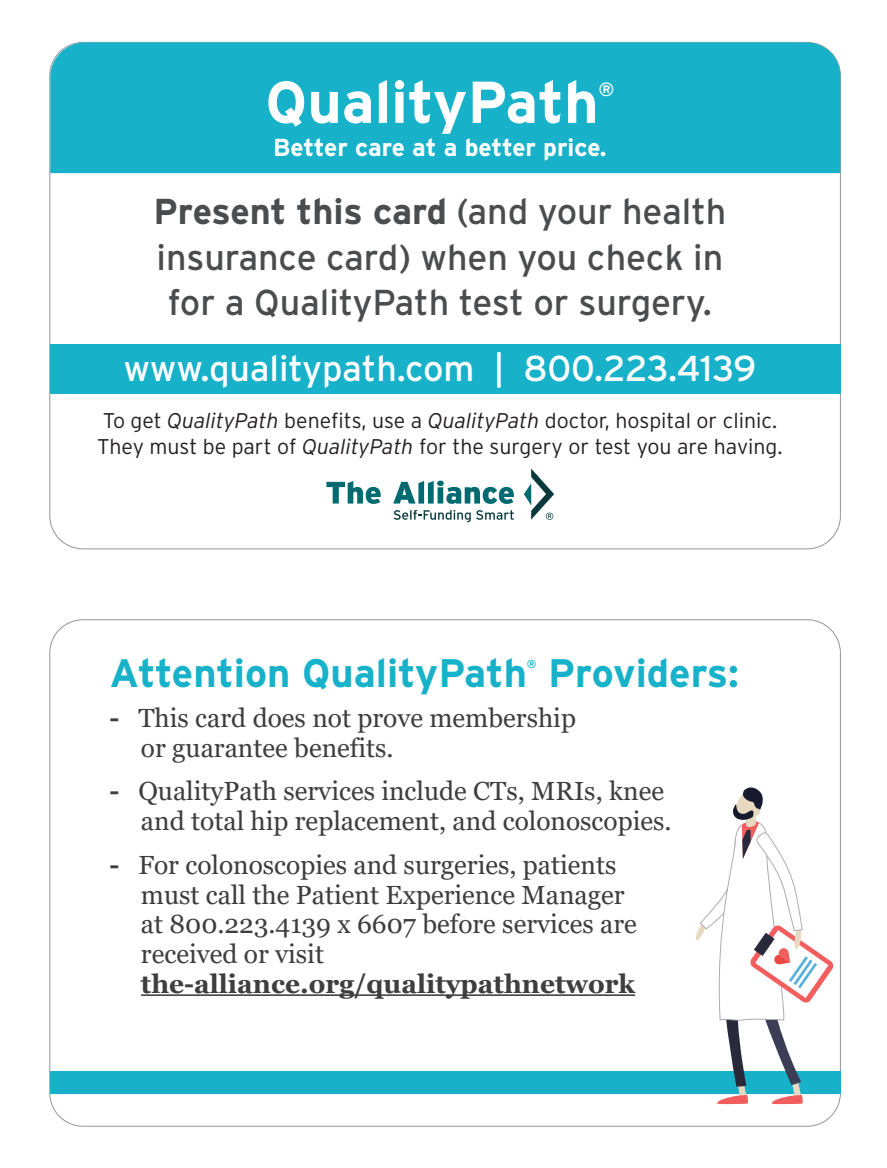
<style>
.page{position:relative;width:887px;height:1168px;background:#fff}
.page>*{position:absolute;margin:0;border:0;box-sizing:border-box;transform-origin:0 0}
.t1{font:700 58.98px "Interstate";color:#fff}
.t2{font:700 39.73px "Interstate";color:#17b2c9}
.t3{font:36.05px/45.9px "Interstate";letter-spacing:-.005em;color:#4b4c4d;text-align:center}
.t4{font:36.05px "Interstate";letter-spacing:-.005em;color:#fff}
.t5{font:26.25px/29.8px "Georgia";color:#3e3e3f}
.t6{font:700 26.25px "Georgia";color:#3e3e3f}
.t7{font:700 24.5px "Interstate";letter-spacing:-.005em;color:#fff}
.t8{font:300 21.35px/26.2px "Interstate";color:#231f20}
.t9{font:700 19.07px "Interstate";color:#fff}
.t10{font:700 11.55px "Interstate";color:#17b2c9}
.s1{font-weight:700}
.s2{font-style:italic}
</style>
<div class="page">
<div style="left:50px;top:42px;width:789px;height:131px;background:#17b2c9"></div>
<div style="left:50px;top:345px;width:789px;height:49px;background:#17b2c9"></div>
<div style="left:50px;top:1071px;width:789px;height:22px;background:#17b2c9"></div>
<svg style="left:693px;top:787px;width:140px;height:317px"></svg>
<svg style="left:524px;top:468px;width:30px;height:52px"></svg>
<svg style="left:326px;top:481px;width:54px;height:23px"></svg>
<svg style="left:393px;top:480px;width:120px;height:24px"></svg>
<svg style="left:393px;top:510px;width:77px;height:12px"></svg>
<svg style="left:476px;top:510px;width:37px;height:10px"></svg>
<hr style="left:141px;top:994px;width:493px;height:2px;background:#3e3e3f">
<h1 class="t1" style="left:265px;top:69px;width:334px">QualityPath</h1>
<p class="t9" style="left:598px;top:78px;width:17px">®</p>
<p class="t7" style="left:273px;top:133px;width:335px">Better care at a better price.</p>
<h3 class="t3" style="left:153px;top:188px;width:574px"><span class="s1">Present this card</span> (and your health insurance card) when you check in for a QualityPath test or surgery.</h3>
<h3 class="t4" style="left:123px;top:348px;width:634px">www.qualitypath.com | 800.223.4139</h3>
<p class="t8" style="left:97px;top:407px;width:686px">To get <span class="s2">QualityPath</span> benefits, use a <span class="s2">QualityPath</span> doctor, hospital or clinic.<br>They must be part of <span class="s2">QualityPath</span> for the surgery or test you are having.</p>
<h2 class="t2" style="left:109px;top:651px;width:418px">Attention QualityPath</h2>
<p class="t10" style="left:526px;top:657px;width:11px">®</p>
<h2 class="t2" style="left:548px;top:651px;width:192px">Providers:</h2>
<p class="t5" style="left:141px;top:703px;width:436px;text-indent:-32px"><span class="s1">-</span> This card does not prove membership or guarantee benefits.</p>
<p class="t5" style="left:109px;top:777px;width:563px;text-align:right"><span class="s1">-</span> QualityPath services include CTs, MRIs, knee and total hip replacement, and colonoscopies.</p>
<p class="t5" style="left:141px;top:850px;width:497px;text-indent:-32px"><span class="s1">-</span> For colonoscopies and surgeries, patients must call the Patient Experience Manager at 800.223.4139 x 6607 before services are received or visit</p>
<p class="t6" style="left:141px;top:967px;width:495px">the-alliance.org/qualitypathnetwork</p>
</div>
